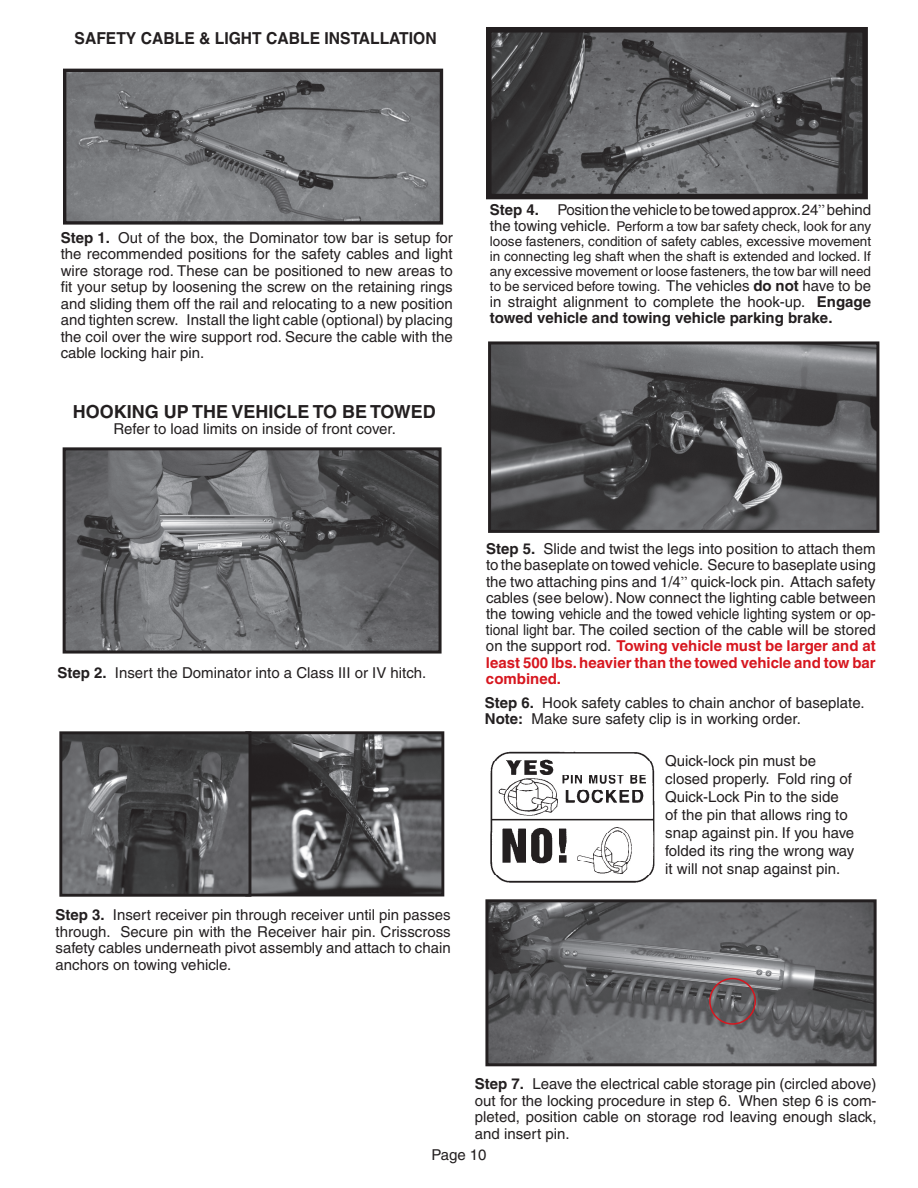
<style>
.page{position:relative;width:918px;height:1188px;background:#fff}
.page>*{position:absolute;margin:0;border:0;box-sizing:border-box;transform-origin:0 0}
.t1{font:700 18px "Helvetica";color:#231f20}
.t2{font:700 16.5px "Helvetica";color:#231f20;scale:.95 1}
.t3{font:15px/16.5px "Helvetica";color:#231f20;text-align:justify}
.t4{font:700 15px/15.8px "Helvetica";color:#231f20}
.t5{font:13.5px/15.1px "Helvetica";color:#231f20;text-align:justify}
.s1{font-weight:700}
.s2{font-family:"Times New Roman"}
.s3{font-size:15px}
.s4{font-weight:700;font-size:15px}
.s5{font-weight:400}
.s6{font-weight:700;color:#d7171f}
</style>
<div class="page">
<img style="left:490px;top:751px;width:165px;height:132px">
<img style="left:67px;top:451px;width:371px;height:199px">
<div style="left:63px;top:447px;width:379px;height:207px;border:3px solid #231f20"></div>
<img style="left:67px;top:73px;width:372px;height:148px">
<div style="left:63px;top:69px;width:380px;height:156px;border:3px solid #231f20"></div>
<img style="left:493px;top:34px;width:368px;height:158px">
<div style="left:486px;top:27px;width:382px;height:172px;border:6px solid #231f20"></div>
<img style="left:492px;top:345px;width:383px;height:184px">
<div style="left:488px;top:341px;width:391px;height:192px;border:3px solid #231f20"></div>
<img style="left:489px;top:903px;width:384px;height:159px">
<div style="left:485px;top:899px;width:392px;height:167px;border:3px solid #231f20"></div>
<div style="left:709px;top:978px;width:47px;height:47px;border:2px solid #d7171f;border-radius:50%"></div>
<img style="left:251px;top:735px;width:189px;height:157px">
<div style="left:245px;top:731px;width:199px;height:165px;border:3px solid #231f20"></div>
<img style="left:63px;top:735px;width:184px;height:158px">
<div style="left:59px;top:731px;width:192px;height:166px;border:3px solid #231f20"></div>
<p class="t2" style="left:75px;top:28px;width:383px">SAFETY CABLE &amp; LIGHT CABLE INSTALLATION</p>
<p class="t3" style="left:61px;top:229px;width:394px"><span class="s1">Step 1.</span> Out of the box, the Dominator tow bar is setup for the recommended positions for the safety cables and light wire storage rod. These can be positioned to new areas to fit your setup by loosening the screw on the retaining rings and sliding them off the rail and relocating to a new position and tighten screw. Install the light cable (optional) by placing the coil over the wire support rod. Secure the cable with the cable locking hair pin.</p>
<p class="t1" style="left:73px;top:400px;width:364px">HOOKING UP THE VEHICLE TO BE TOWED</p>
<p class="t3" style="left:113px;top:421px;width:284px">Refer to load limits on inside of front cover.</p>
<p class="t3" style="left:490px;top:201px;width:383px"><span class="s1">Step 4.</span> Position the vehicle to be towed approx. 24<span class="s2">”</span> behind</p>
<p class="t5" style="left:490px;top:218px;width:383px"><span class="s3">the towing vehicle.</span> Perform a tow bar safety check, look for any loose fasteners, condition of safety cables, excessive movement in connecting leg shaft when the shaft is extended and locked. If any excessive movement or loose fasteners, the tow bar will need to be serviced before towing. <span class="s3">The vehicles</span> <span class="s4">do not</span> <span class="s3">have to be</span></p>
<p class="t4" style="left:490px;top:294px;width:383px"><span class="s5">in straight alignment to complete the hook-up.</span> Engage towed vehicle and towing vehicle parking brake.</p>
<p class="t3" style="left:57px;top:664px;width:370px"><span class="s1">Step 2.</span> Insert the Dominator into a Class III or IV hitch.</p>
<p class="t3" style="left:56px;top:907px;width:397px"><span class="s1">Step 3.</span> Insert receiver pin through receiver until pin passes through. Secure pin with the Receiver hair pin. Crisscross safety cables underneath pivot assembly and attach to chain anchors on towing vehicle.</p>
<p class="t3" style="left:486px;top:540px;width:391px"><span class="s1">Step 5.</span> Slide and twist the legs into position to attach them to the baseplate on towed vehicle. Secure to baseplate using the two attaching pins and 1/4<span class="s2">”</span> quick-lock pin. Attach safety cables (see below). Now connect the lighting cable between the towing vehicle and the towed vehicle lighting system or op&shy;tional light bar. The coiled section of the cable will be stored on the support rod. <span class="s6">Towing vehicle must be larger and at least 500 lbs. heavier than the towed vehicle and tow bar combined.</span></p>
<p class="t3" style="left:485px;top:694px;width:381px"><span class="s1">Step 6.</span> Hook safety cables to chain anchor of baseplate.<br><span class="s1">Note:</span> Make sure safety clip is in working order.</p>
<p class="t3" style="left:665px;top:752px;width:191px;line-height:18px;text-align:left">Quick-lock pin must be closed properly. Fold ring of<br>Quick-Lock Pin to the side of the pin that allows ring to snap against pin. If you have folded its ring the wrong way it will not snap against pin.</p>
<p class="t3" style="left:475px;top:1076px;width:403px"><span class="s1">Step 7.</span> Leave the electrical cable storage pin (circled above) out for the locking procedure in step 6. When step 6 is com&shy;pleted, position cable on storage rod leaving enough slack, and insert pin.</p>
<p class="t3" style="left:431px;top:1146px;width:57px">Page 10</p>
</div>
